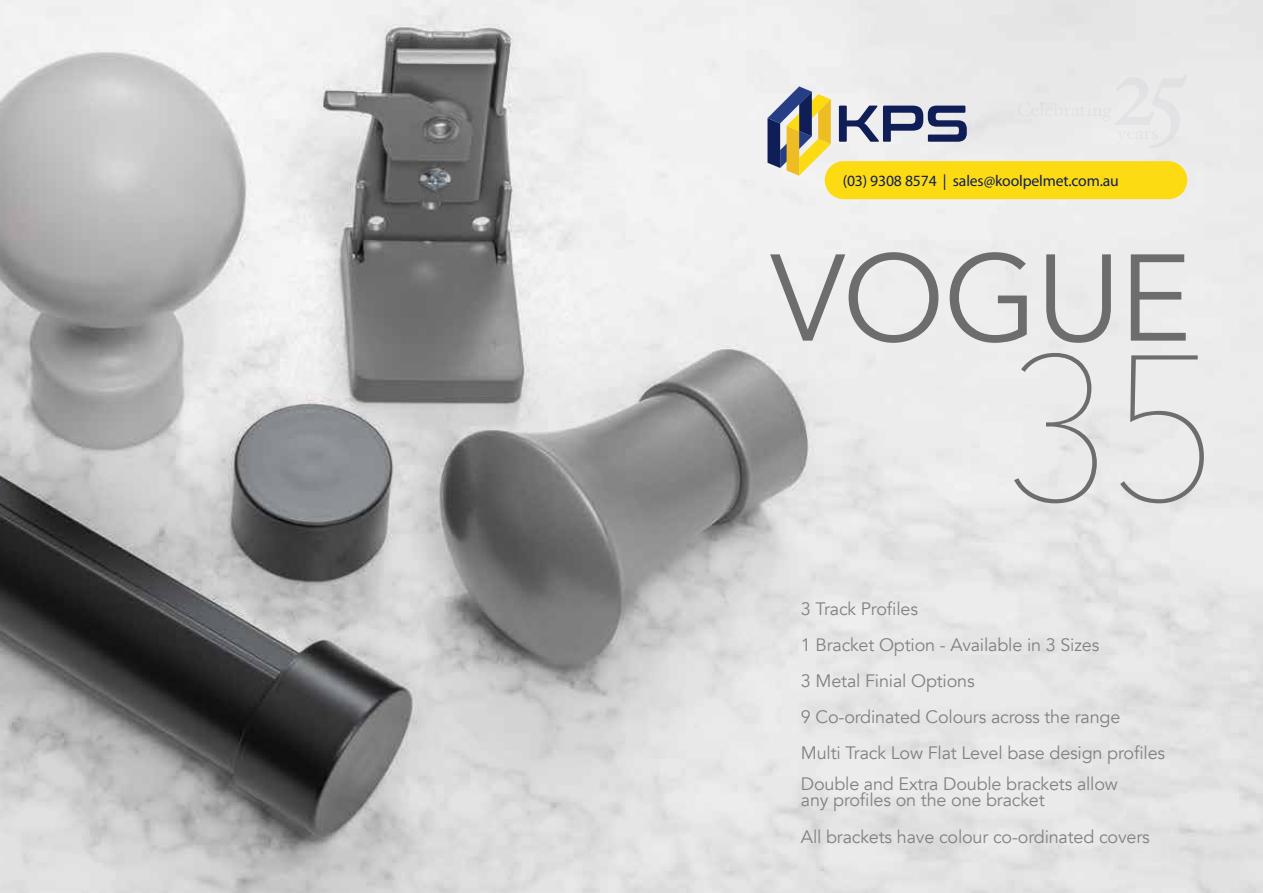
<style>
.page{position:relative;width:1263px;height:893px;background:#fff}
.page>*{position:absolute;margin:0;border:0;box-sizing:border-box;transform-origin:0 0}
.t1{font:200 205.5px "Avenir Next";color:#6d6d6d}
.t2{font:121.8px "Avenir Next";letter-spacing:-.02em;color:#6d6d6d}
.t3{font:18px/36px "Avenir";letter-spacing:-.01em;color:#808285}
.t4{font:15.75px "Myriad Pro";letter-spacing:-.01em;color:#0f1e56}
</style>
<div class="page">
<img style="left:0;top:0;width:1263px;height:893px">
<div style="left:825px;top:161px;width:362px;height:38px;background:#fddb12;border-radius:19px"></div>
<svg style="left:839px;top:106px;width:128px;height:36px;background:#7e86a1"></svg>
<svg style="left:767px;top:86px;width:64px;height:90px"></svg>
<svg style="left:1114px;top:75px;width:73px;height:73px;background:#e8e8e9"></svg>
<p class="t4" style="left:843px;top:171px;width:278px">(03) 9308 8574 | sales@koolpelmet.com.au</p>
<h2 class="t2" style="left:770px;top:195px;width:423px">VOGUE</h2>
<h1 class="t1" style="left:1001px;top:256px;width:221px">35</h1>
<p class="t3" style="left:801px;top:592px;width:366px">3 Track Profiles<br>1 Bracket Option - Available in 3 Sizes<br>3 Metal Finial Options<br>9 Co-ordinated Colours across the range<br>Multi Track Low Flat Level base design profiles</p>
<p class="t3" style="left:801px;top:776px;width:319px;line-height:15.8px">Double and Extra Double brackets allow any profiles on the one bracket</p>
<p class="t3" style="left:801px;top:819px;width:350px">All brackets have colour co-ordinated covers</p>
</div>
